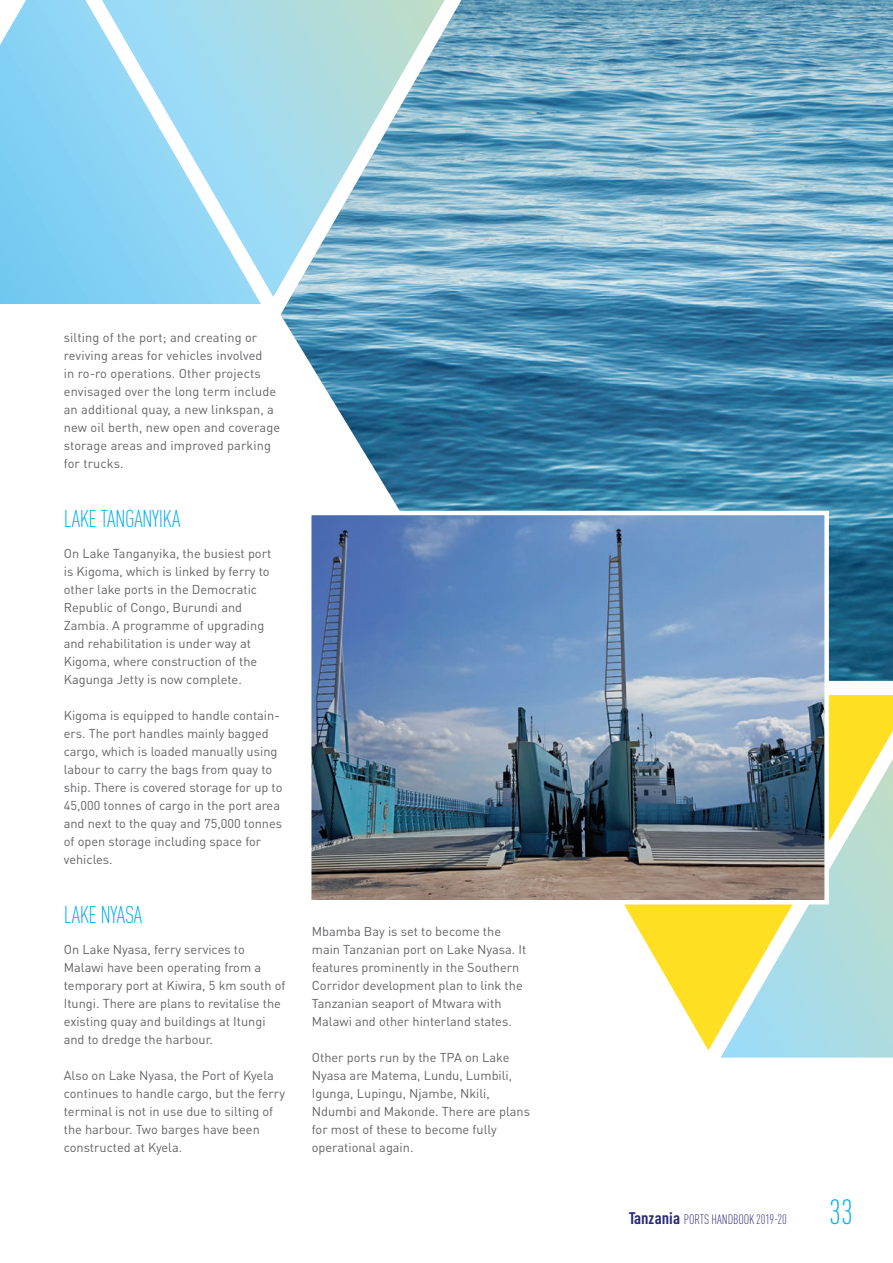
<style>
.page{position:relative;width:893px;height:1263px;background:#fff}
.page>*{position:absolute;margin:0;border:0;box-sizing:border-box;transform-origin:0 0}
.t1{font:300 condensed 34.5px "DINOT";color:#00aeef}
.t2{font:300 condensed 24px "DINOT";letter-spacing:-.02em;color:#00aeef}
.t3{font:300 condensed 13.5px "DINOT";letter-spacing:-.005em;color:#292877}
.t4{font:12.75px/18px "DINOT";color:#636366}
.s1{font-weight:700;font-size:16.5px}
</style>
<div class="page">
<img style="left:281px;top:0;width:612px;height:681px">
<svg style="left:261px;top:0;width:184px;height:297px;background:#a3cfdc"></svg>
<svg style="left:0;top:0;width:261px;height:304px;background:#95d7f4"></svg>
<svg style="left:624px;top:695px;width:269px;height:355px;fill:#ffdf22"></svg>
<svg style="left:721px;top:759px;width:172px;height:298px;background:#c6e0be"></svg>
<img style="left:312px;top:516px;width:512px;height:383px">
<div style="left:307px;top:511px;width:522px;height:393px;border:4px solid #fff"></div>
<p class="t4" style="left:64px;top:328px;width:218px">silting of the port; and creating or reviving areas for vehicles involved<br>in ro-ro operations. Other projects envisaged over the long term include an additional quay, a new linkspan, a new oil berth, new open and coverage storage areas and improved parking for trucks.</p>
<h2 class="t2" style="left:64px;top:504px;width:118px">LAKE TANGANYIKA</h2>
<p class="t4" style="left:64px;top:544px;width:209px">On Lake Tanganyika, the busiest port is Kigoma, which is linked by ferry to other lake ports in the Democratic Republic of Congo, Burundi and Zambia. A programme of upgrading and rehabilitation is under way at Kigoma, where construction of the Kagunga Jetty is now complete.</p>
<p class="t4" style="left:64px;top:706px;width:220px">Kigoma is equipped to handle contain&shy;ers. The port handles mainly bagged cargo, which is loaded manually using labour to carry the bags from quay to ship. There is covered storage for up to 45,000 tonnes of cargo in the port area and next to the quay and 75,000 tonnes of open storage including space for vehicles.</p>
<h2 class="t2" style="left:64px;top:900px;width:80px">LAKE NYASA</h2>
<p class="t4" style="left:64px;top:940px;width:223px">On Lake Nyasa, ferry services to Malawi have been operating from a temporary port at Kiwira, 5 km south of Itungi. There are plans to revitalise the existing quay and buildings at Itungi and to dredge the harbour.</p>
<p class="t4" style="left:64px;top:1066px;width:223px">Also on Lake Nyasa, the Port of Kyela continues to handle cargo, but the ferry terminal is not in use due to silting of the harbour. Two barges have been constructed at Kyela.</p>
<p class="t4" style="left:312px;top:922px;width:216px">Mbamba Bay is set to become the main Tanzanian port on Lake Nyasa. It features prominently in the Southern Corridor development plan to link the Tanzanian seaport of Mtwara with Malawi and other hinterland states.</p>
<p class="t4" style="left:312px;top:1048px;width:220px">Other ports run by the TPA on Lake<br>Nyasa are Matema, Lundu, Lumbili,<br>Igunga, Lupingu, Njambe, Nkili,<br>Ndumbi and Makonde. There are plans for most of these to become fully operational again.</p>
<p class="t3" style="left:629px;top:1212px;width:159px"><span class="s1">Tanzania</span> PORTS HANDBOOK 2019-20</p>
<h1 class="t1" style="left:829px;top:1192px;width:25px">33</h1>
</div>
